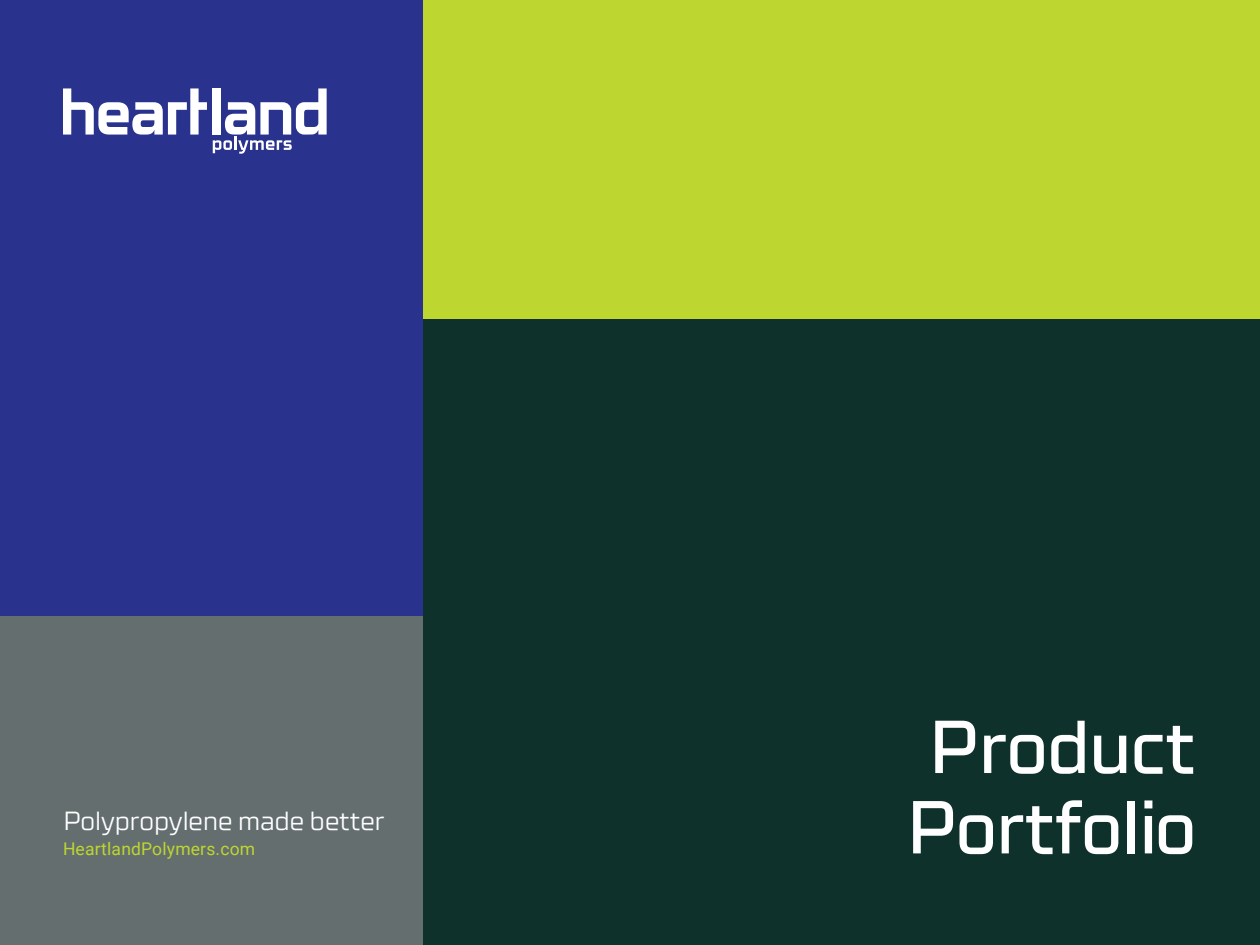
<style>
.page{position:relative;width:1260px;height:945px;background:#fff}
.page>*{position:absolute;margin:0;border:0;box-sizing:border-box;transform-origin:0 0}
.t1{font:500 74.73px/80.3px "Celdum";letter-spacing:-.025em;color:#fff}
.Subhead{font:26.25px "Celdum";letter-spacing:-.025em;color:#fff}
.Subhead-2{font:17.5px "Roboto";letter-spacing:.01em;color:#bed630}
</style>
<div class="page">
<div style="left:0;top:0;width:548px;height:804px;background:#29338e"></div>
<div style="left:0;top:616px;width:558px;height:329px;background:#646e6e"></div>
<div style="left:423px;top:0;width:837px;height:506px;background:#bed630"></div>
<div style="left:423px;top:320px;width:837px;height:625px;background:#0f312b"></div>
<svg style="left:213px;top:88px;width:114px;height:66px"></svg>
<svg style="left:63px;top:88px;width:144px;height:47px"></svg>
<p class="Subhead" style="left:63px;top:801px;width:323px">Polypropylene made better</p>
<p class="Subhead-2" style="left:63px;top:836px;width:194px">HeartlandPolymers.com</p>
<p class="t1" style="left:906px;top:700px;width:292px">Product<br>Portfolio</p>
</div>
